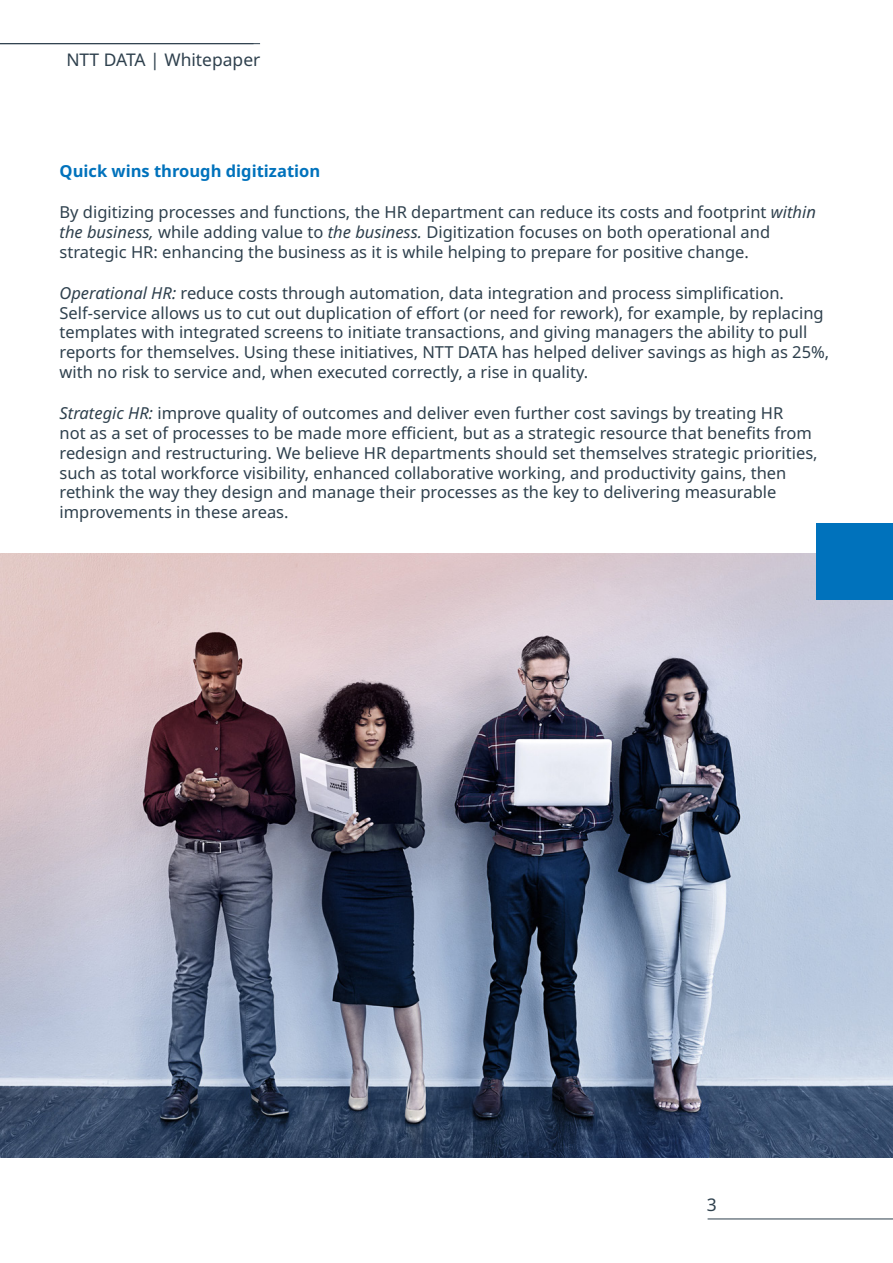
<style>
.page{position:relative;width:893px;height:1263px;background:#fff}
.page>*{position:absolute;margin:0;border:0;box-sizing:border-box;transform-origin:0 0}
.t1{font:17.4px "Noto Sans";color:#2e404d}
.t2{font:16.5px/19.8px "Noto Sans";color:#2e404d}
.t3{font:700 16.5px "Noto Sans";color:#0072bc}
.s1{font-style:italic}
</style>
<div class="page">
<hr style="left:0;top:43px;width:260px;height:1px;background:#2e404d">
<hr style="left:708px;top:1219px;width:185px;height:1px;background:#2e404d">
<img style="left:0;top:553px;width:893px;height:604px">
<div style="left:816px;top:523px;width:77px;height:77px;background:#0072bc"></div>
<p class="t1" style="left:66px;top:48px;width:196px">NTT DATA | Whitepaper</p>
<p class="t3" style="left:60px;top:159px;width:262px">Quick wins through digitization</p>
<p class="t2" style="left:60px;top:203px;width:758px">By digitizing processes and functions, the HR department can reduce its costs and footprint <span class="s1">within the business,</span> while adding value to <span class="s1">the business.</span> Digitization focuses on both operational and strategic HR: enhancing the business as it is while helping to prepare for positive change.</p>
<p class="t2" style="left:60px;top:283px;width:771px"><span class="s1">Operational HR:</span> reduce costs through automation, data integration and process simplification.<br>Self-service allows us to cut out duplication of effort (or need for rework), for example, by replacing templates with integrated screens to initiate transactions, and giving managers the ability to pull reports for themselves. Using these initiatives, NTT DATA has helped deliver savings as high as 25%, with no risk to service and, when executed correctly, a rise in quality.</p>
<p class="t2" style="left:60px;top:404px;width:760px"><span class="s1">Strategic HR:</span> improve quality of outcomes and deliver even further cost savings by treating HR<br>not as a set of processes to be made more efficient, but as a strategic resource that benefits from redesign and restructuring. We believe HR departments should set themselves strategic priorities, such as total workforce visibility, enhanced collaborative working, and productivity gains, then rethink the way they design and manage their processes as the key to delivering measurable improvements in these areas.</p>
<p class="t1" style="left:707px;top:1193px;width:11px">3</p>
</div>
